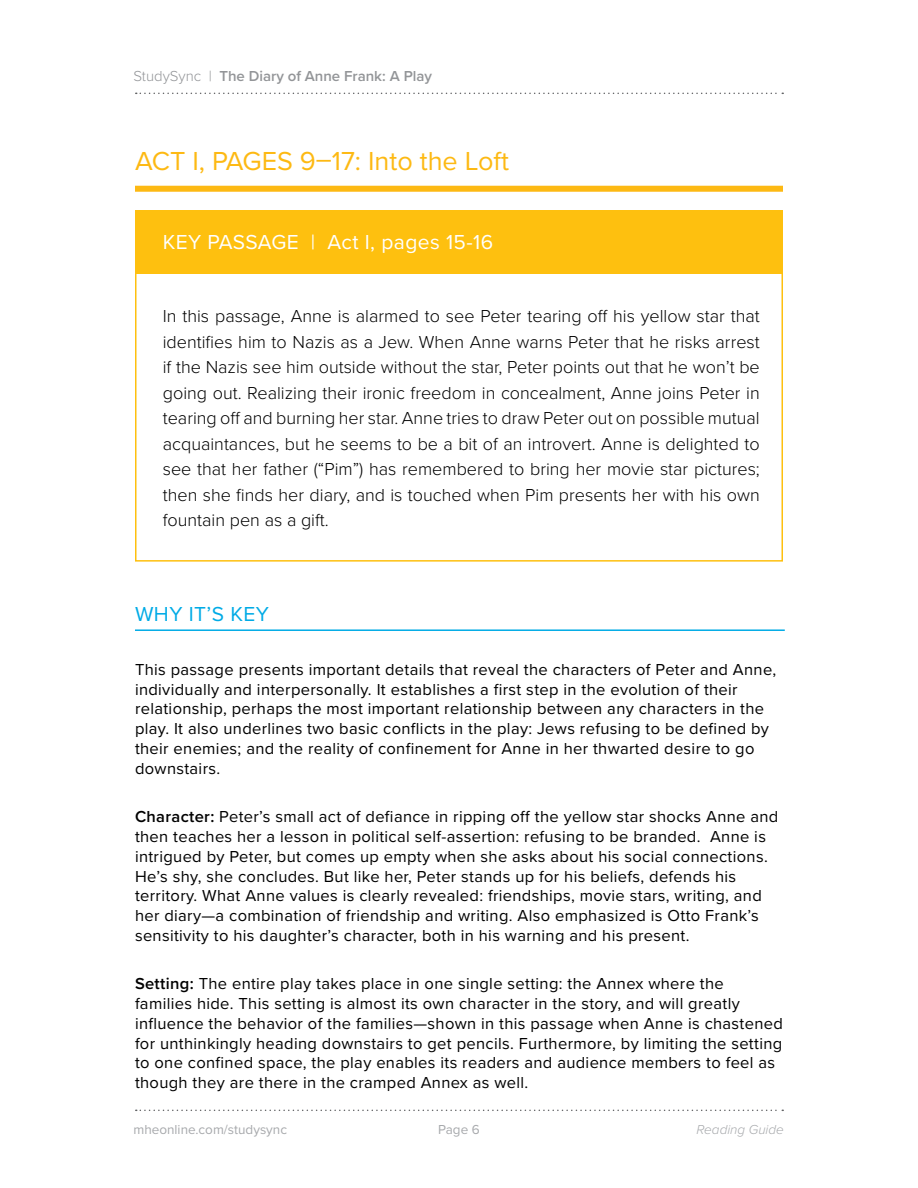
<style>
.page{position:relative;width:918px;height:1188px;background:#fff}
.page>*{position:absolute;margin:0;border:0;box-sizing:border-box;transform-origin:0 0}
.t1{font:27px "Proxima Nova";color:#fdb913}
.t2{font:21px "Proxima Nova";letter-spacing:.02em;color:#fff}
.t3{font:21px "Proxima Nova";letter-spacing:.02em;color:#00abe6}
.t4{font:300 18px/25.5px "Proxima Nova";color:#000;text-align:justify}
.t5{font:16.5px/19.8px "Proxima Nova";letter-spacing:.02em;color:#000}
.t6{font:600 15px "Proxima Nova";color:#939598}
.t7{font:13.5px "Proxima Nova";color:#a7a9ac}
.t8{font:italic 300 13.5px "Proxima Nova";color:#a7a9ac}
.s1{font-weight:300}
.s2{font-weight:600}
</style>
<div class="page">
<svg style="left:136px;top:1110px;width:647px;height:1px"></svg>
<svg style="left:136px;top:93px;width:647px;height:1px"></svg>
<div style="left:135px;top:186px;width:648px;height:6px;background:#fdb913"></div>
<div style="left:135px;top:211px;width:648px;height:63px;background:#fec00f"></div>
<div style="left:135px;top:216px;width:648px;height:346px;border:2px solid #fec00f"></div>
<hr style="left:135px;top:629px;width:650px;height:2px;background:#00abe6">
<p class="t6" style="left:134px;top:65px;width:300px"><span class="s1">StudySync |</span> The Diary of Anne Frank: A Play</p>
<h1 class="t1" style="left:135px;top:141px;width:376px">ACT I, PAGES 9–17: Into the Loft</h1>
<p class="t2" style="left:163px;top:227px;width:332px">KEY PASSAGE | Act I, pages 15-16</p>
<p class="t4" style="left:163px;top:303px;width:599px">In this passage, Anne is alarmed to see Peter tearing off his yellow star that identifies him to Nazis as a Jew. When Anne warns Peter that he risks arrest if the Nazis see him outside without the star, Peter points out that he won’t be going out. Realizing their ironic freedom in concealment, Anne joins Peter in tearing off and burning her star. Anne tries to draw Peter out on possible mutual acquaintances, but he seems to be a bit of an introvert. Anne is delighted to see that her father (“Pim”) has remembered to bring her movie star pictures; then she finds her diary, and is touched when Pim presents her with his own fountain pen as a gift.</p>
<p class="t3" style="left:135px;top:598px;width:135px">WHY IT’S KEY</p>
<p class="t5" style="left:135px;top:659px;width:643px">This passage presents important details that reveal the characters of Peter and Anne, individually and interpersonally. It establishes a first step in the evolution of their relationship, perhaps the most important relationship between any characters in the play. It also underlines two basic conflicts in the play: Jews refusing to be defined by their enemies; and the reality of confinement for Anne in her thwarted desire to go downstairs.</p>
<p class="t5" style="left:135px;top:806px;width:645px"><span class="s2">Character:</span> Peter’s small act of defiance in ripping off the yellow star shocks Anne and then teaches her a lesson in political self-assertion: refusing to be branded. Anne is intrigued by Peter, but comes up empty when she asks about his social connections.<br>He’s shy, she concludes. But like her, Peter stands up for his beliefs, defends his territory. What Anne values is clearly revealed: friendships, movie stars, writing, and her diary—a combination of friendship and writing. Also emphasized is Otto Frank’s sensitivity to his daughter’s character, both in his warning and his present.</p>
<p class="t5" style="left:135px;top:973px;width:649px"><span class="s2">Setting:</span> The entire play takes place in one single setting: the Annex where the families hide. This setting is almost its own character in the story, and will greatly influence the behavior of the families—shown in this passage when Anne is chastened for unthinkingly heading downstairs to get pencils. Furthermore, by limiting the setting to one confined space, the play enables its readers and audience members to feel as though they are there in the cramped Annex as well.</p>
<p class="t7" style="left:134px;top:1120px;width:155px">mheonline.com/studysync</p>
<p class="t7" style="left:438px;top:1119px;width:43px">Page 6</p>
<p class="t8" style="left:697px;top:1120px;width:89px">Reading Guide</p>
</div>
